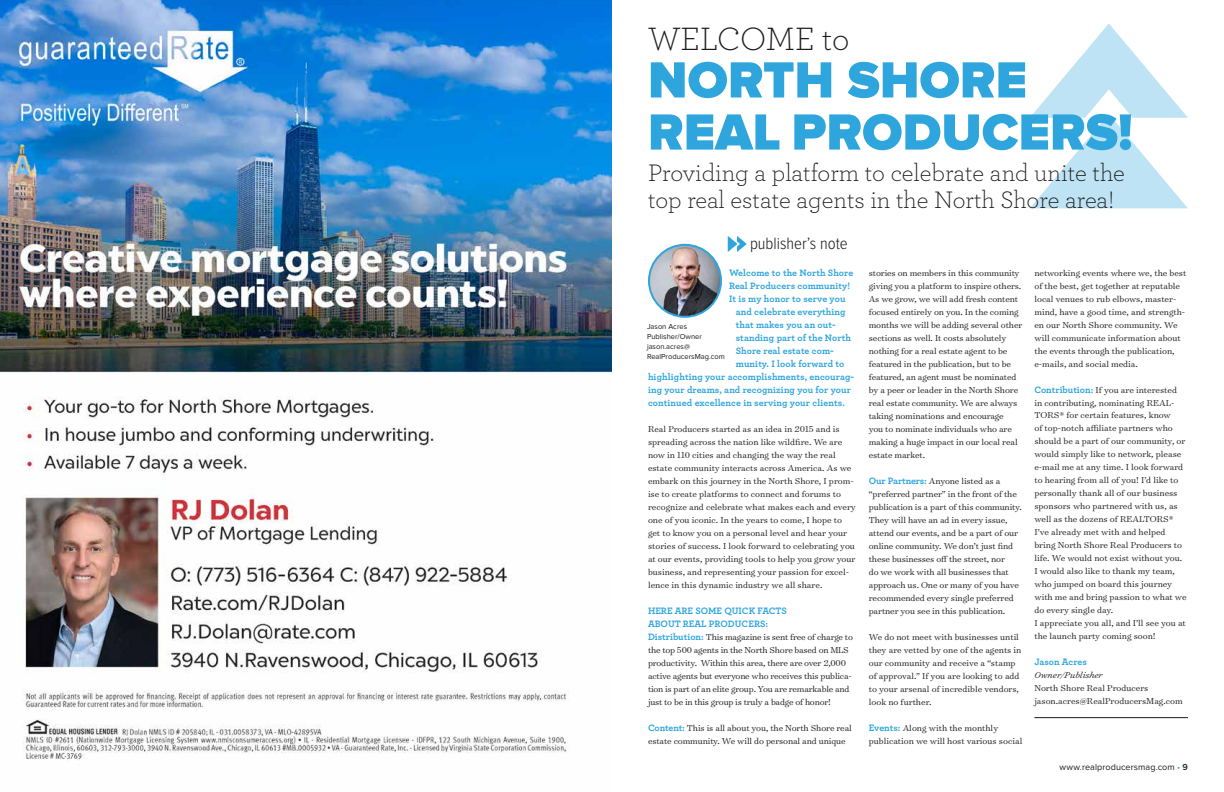
<style>
.page{position:relative;width:1224px;height:792px;background:#fff}
.page>*{position:absolute;margin:0;border:0;box-sizing:border-box;transform-origin:0 0}
.t1{font:900 52.7px/52.1px "Proxima Nova";color:#2ea5dc}
.t2{font:300 33.9px "Archer Pro";letter-spacing:-.005em;color:#1c1b1a}
.t3{font:300 25px/27.3px "Archer Pro";color:#1c1b1a}
.t4{font:300 17px "Proxima Nova Cond";color:#1c1b1a}
.t5{font:300 9.8px/13px "Surveyor Text";letter-spacing:-.01em;color:#1c1b1a}
.t6{font:700 9.8px/13px "Archer Pro";letter-spacing:.005em;color:#2ea5dc}
.t7{font:italic 300 9.8px "Surveyor Text";color:#1c1b1a}
.t8{font:9px "Proxima Nova";letter-spacing:.01em;color:#1c1b1a}
.t9{font:7.5px/10px "Proxima Nova";color:#1c1b1a}
.s1{font-family:"Archer Pro";font-weight:700;color:#2ea5dc}
.s2{color:#2ea5dc}
.s3{font-weight:600}
</style>
<div class="page">
<svg style="left:1030px;top:23px;width:158px;height:185px"></svg>
<svg style="left:728px;top:236px;width:19px;height:16px"></svg>
<img style="left:649px;top:245px;width:72px;height:72px;border-radius:36px">
<div style="left:648px;top:244px;width:74px;height:74px;border:2px solid #2ea5dc;border-radius:50%"></div>
<hr style="left:1034px;top:717px;width:154px;height:1px;background:#1c1b1a">
<img style="left:0;top:0;width:612px;height:760px">
<h2 class="t2" style="left:648px;top:17px;width:203px">WELCOME to</h2>
<h1 class="t1" style="left:648px;top:56px;width:486px">NORTH SHORE<br>REAL PRODUCERS!</h1>
<h3 class="t3" style="left:648px;top:158px;width:478px">Providing a platform to celebrate and unite the top real estate agents in the North Shore area!</h3>
<h3 class="t4" style="left:750px;top:236px;width:99px">publisher’s note</h3>
<p class="t6" style="left:729px;top:265px;width:126px">Welcome to the North Shore</p>
<p class="t6" style="left:729px;top:278px;width:123px">Real Producers community!</p>
<p class="t6" style="left:729px;top:291px;width:118px">It is my honor to serve you</p>
<p class="t6" style="left:736px;top:304px;width:111px">and celebrate everything</p>
<p class="t6" style="left:736px;top:317px;width:102px">that makes you an out-</p>
<p class="t6" style="left:736px;top:330px;width:117px">standing part of the North</p>
<p class="t6" style="left:736px;top:343px;width:100px">Shore real estate com-</p>
<p class="t6" style="left:736px;top:356px;width:110px">munity. I look forward to</p>
<p class="t6" style="left:648px;top:369px;width:208px">highlighting your accomplishments, encourag-</p>
<p class="t6" style="left:648px;top:382px;width:205px">ing your dreams, and recognizing you for your</p>
<p class="t6" style="left:648px;top:395px;width:198px">continued excellence in serving your clients.</p>
<p class="t5" style="left:648px;top:422px;width:209px">Real Producers started as an idea in 2015 and is spreading across the nation like wildfire. We are now in 110 cities and changing the way the real estate community interacts across America. As we embark on this journey in the North Shore, I prom&shy;ise to create platforms to connect and forums to recognize and celebrate what makes each and every one of you iconic. In the years to come, I hope to get to know you on a personal level and hear your stories of success. I look forward to celebrating you at our events, providing tools to help you grow your business, and representing your passion for excel&shy;lence in this dynamic industry we all share.</p>
<p class="t6" style="left:648px;top:603px;width:140px">HERE ARE SOME QUICK FACTS<br>ABOUT REAL PRODUCERS:</p>
<p class="t5" style="left:648px;top:630px;width:206px"><span class="s1">Distribution:</span> This magazine is sent free of charge to the top 500 agents in the North Shore based on MLS productivity. Within this area, there are over 2,000 active agents but everyone who receives this publica&shy;tion is part of an elite group. You are remarkable and just to be in this group is truly a badge of honor!</p>
<p class="t5" style="left:648px;top:721px;width:205px"><span class="s1">Content:</span> This is all about you, the North Shore real estate community. We will do personal and unique</p>
<p class="t9" style="left:647px;top:322px;width:79px">Jason Acres<br>Publisher/Owner jason.acres@<br>RealProducersMag.com</p>
<p class="t5" style="left:869px;top:266px;width:155px">stories on members in this community giving you a platform to inspire others.<br>As we grow, we will add fresh content focused entirely on you. In the coming months we will be adding several other sections as well. It costs absolutely nothing for a real estate agent to be featured in the publication, but to be featured, an agent must be nominated by a peer or leader in the North Shore real estate community. We are always taking nominations and encourage<br>you to nominate individuals who are making a huge impact in our local real estate market.</p>
<p class="t5" style="left:869px;top:474px;width:155px"><span class="s1">Our Partners:</span> Anyone listed as a “preferred partner” in the front of the publication is a part of this community.<br>They will have an ad in every issue, attend our events, and be a part of our online community. We don’t just find these businesses off the street, nor<br>do we work with all businesses that approach us. One or many of you have recommended every single preferred partner you see in this publication.</p>
<p class="t5" style="left:869px;top:630px;width:154px">We do not meet with businesses until they are vetted by one of the agents in our community and receive a “stamp of approval.” If you are looking to add to your arsenal of incredible vendors, look no further.</p>
<p class="t5" style="left:869px;top:721px;width:155px"><span class="s1">Events:</span> Along with the monthly publication we will host various social</p>
<p class="t5" style="left:1034px;top:266px;width:153px">networking events where we, the best of the best, get together at reputable local venues to rub elbows, master&shy;mind, have a good time, and strength&shy;en our North Shore community. We will communicate information about the events through the publication, e-mails, and social media.</p>
<p class="t5" style="left:1034px;top:383px;width:154px"><span class="s1">Contribution:</span> If you are interested in contributing, nominating REAL-TORS® for certain features, know<br>of top-notch affiliate partners who should be a part of our community, or would simply like to network, please e-mail me at any time. I look forward to hearing from all of you! I’d like to personally thank all of our business sponsors who partnered with us, as well as the dozens of REALTORS® I’ve already met with and helped bring North Shore Real Producers to life. We would not exist without you.<br>I would also like to thank my team, who jumped on board this journey with me and bring passion to what we do every single day.<br>I appreciate you all, and I’ll see you at the launch party coming soon!</p>
<p class="t6" style="left:1034px;top:655px;width:54px">Jason Acres</p>
<p class="t7" style="left:1034px;top:669px;width:70px">Owner/Publisher</p>
<p class="t5" style="left:1034px;top:682px;width:150px">North Shore Real Producers jason.acres@RealProducersMag.com</p>
<p class="t8" style="left:1059px;top:762px;width:130px">www.realproducersmag.com <span class="s2">•</span> <span class="s3">9</span></p>
</div>
